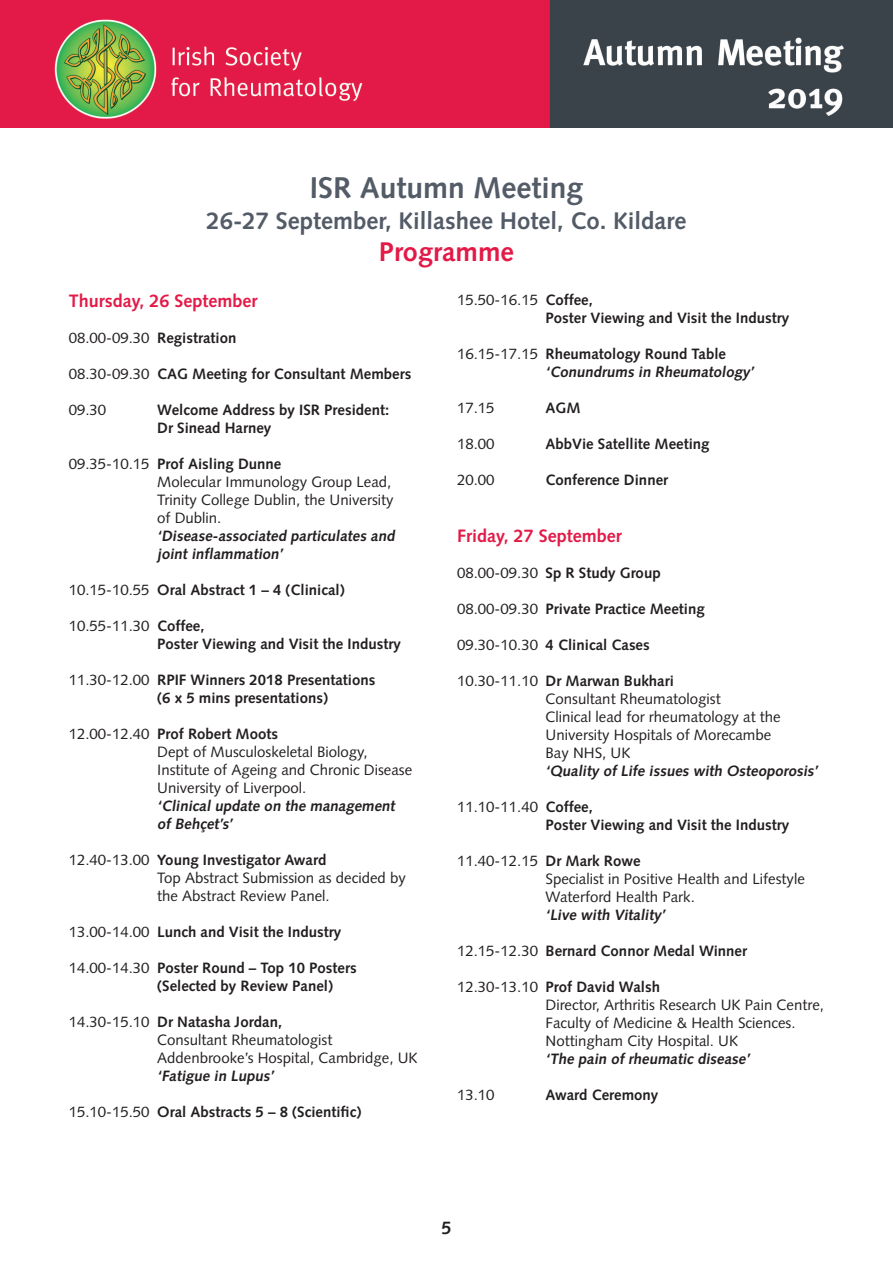
<style>
.page{position:relative;width:893px;height:1263px;background:#fff}
.page>*{position:absolute;margin:0;border:0;box-sizing:border-box;transform-origin:0 0}
.t1{font:700 30px "Syntax";color:#535b67}
.t2{font:700 27px "Syntax";color:#e31a47}
.t3{font:700 24px "Syntax";color:#535b67}
.t4{font:700 18px "Syntax";color:#e31a47}
.t5{font:700 18px "Syntax";color:#231f20}
.t6{font:700 15px "Syntax";color:#231f20}
.t7{font:15px "Syntax";color:#231f20}
.s1{font-weight:400}
.s2{font-weight:700}
</style>
<div class="page">
<img style="left:0;top:0;width:893px;height:128px">
<p class="t1" style="left:310px;top:170px;width:275px">ISR Autumn Meeting</p>
<p class="t3" style="left:206px;top:207px;width:482px">26-27 September, Killashee Hotel, Co. Kildare</p>
<p class="t2" style="left:379px;top:236px;width:136px">Programme</p>
<p class="t4" style="left:69px;top:291px;width:190px">Thursday, 26 September</p>
<p class="t6" style="left:69px;top:329px;width:169px"><span class="s1">08.00-09.30</span> Registration</p>
<p class="t6" style="left:69px;top:365px;width:344px"><span class="s1">08.30-09.30</span> CAG Meeting for Consultant Members</p>
<p class="t7" style="left:69px;top:401px;width:39px">09.30</p>
<p class="t6" style="left:157px;top:401px;width:233px">Welcome Address by ISR President:</p>
<p class="t6" style="left:157px;top:419px;width:116px">Dr Sinead Harney</p>
<p class="t6" style="left:69px;top:455px;width:214px"><span class="s1">09.35-10.15</span> Prof Aisling Dunne</p>
<p class="t7" style="left:157px;top:473px;width:236px">Molecular Immunology Group Lead,</p>
<p class="t7" style="left:157px;top:491px;width:238px">Trinity College Dublin, the University</p>
<p class="t7" style="left:157px;top:509px;width:66px">of Dublin.</p>
<p class="t6" style="left:157px;top:527px;width:241px">‘Disease-associated particulates and</p>
<p class="t6" style="left:157px;top:545px;width:130px">joint inflammation’</p>
<p class="t6" style="left:69px;top:581px;width:277px"><span class="s1">10.15-10.55</span> Oral Abstract 1 – 4 (Clinical)</p>
<p class="t7" style="left:69px;top:617px;width:137px">10.55-11.30 <span class="s2">Coffee,</span></p>
<p class="t6" style="left:157px;top:635px;width:245px">Poster Viewing and Visit the Industry</p>
<p class="t6" style="left:69px;top:671px;width:308px"><span class="s1">11.30-12.00</span> RPIF Winners 2018 Presentations</p>
<p class="t6" style="left:157px;top:689px;width:172px">(6 x 5 mins presentations)</p>
<p class="t6" style="left:69px;top:725px;width:211px"><span class="s1">12.00-12.40</span> Prof Robert Moots</p>
<p class="t7" style="left:157px;top:743px;width:212px">Dept of Musculoskeletal Biology,</p>
<p class="t7" style="left:157px;top:761px;width:256px">Institute of Ageing and Chronic Disease</p>
<p class="t7" style="left:157px;top:779px;width:151px">University of Liverpool.</p>
<p class="t6" style="left:157px;top:797px;width:242px">‘Clinical update on the management</p>
<p class="t6" style="left:157px;top:815px;width:79px">of Behçet’s’</p>
<p class="t6" style="left:69px;top:851px;width:259px"><span class="s1">12.40-13.00</span> Young Investigator Award</p>
<p class="t7" style="left:157px;top:869px;width:250px">Top Abstract Submission as decided by</p>
<p class="t7" style="left:157px;top:887px;width:174px">the Abstract Review Panel.</p>
<p class="t6" style="left:69px;top:923px;width:274px"><span class="s1">13.00-14.00</span> Lunch and Visit the Industry</p>
<p class="t6" style="left:69px;top:959px;width:289px"><span class="s1">14.00-14.30</span> Poster Round – Top 10 Posters</p>
<p class="t6" style="left:157px;top:977px;width:177px">(Selected by Review Panel)</p>
<p class="t6" style="left:69px;top:1013px;width:215px"><span class="s1">14.30-15.10</span> Dr Natasha Jordan,</p>
<p class="t7" style="left:157px;top:1031px;width:177px">Consultant Rheumatologist</p>
<p class="t7" style="left:157px;top:1049px;width:262px">Addenbrooke’s Hospital, Cambridge, UK</p>
<p class="t6" style="left:157px;top:1067px;width:121px">‘Fatigue in Lupus’</p>
<p class="t6" style="left:69px;top:1103px;width:294px"><span class="s1">15.10-15.50</span> Oral Abstracts 5 – 8 (Scientific)</p>
<p class="t7" style="left:457px;top:291px;width:137px">15.50-16.15 <span class="s2">Coffee,</span></p>
<p class="t6" style="left:546px;top:309px;width:245px">Poster Viewing and Visit the Industry</p>
<p class="t6" style="left:457px;top:345px;width:270px"><span class="s1">16.15-17.15</span> Rheumatology Round Table</p>
<p class="t6" style="left:546px;top:363px;width:212px">‘Conundrums in Rheumatology’</p>
<p class="t7" style="left:457px;top:399px;width:39px">17.15</p>
<p class="t6" style="left:546px;top:399px;width:36px">AGM</p>
<p class="t7" style="left:457px;top:435px;width:39px">18.00</p>
<p class="t6" style="left:546px;top:435px;width:165px">AbbVie Satellite Meeting</p>
<p class="t7" style="left:457px;top:471px;width:39px">20.00</p>
<p class="t6" style="left:546px;top:471px;width:124px">Conference Dinner</p>
<p class="t4" style="left:457px;top:526px;width:166px">Friday, 27 September</p>
<p class="t6" style="left:457px;top:564px;width:205px"><span class="s1">08.00-09.30</span> Sp R Study Group</p>
<p class="t6" style="left:457px;top:600px;width:249px"><span class="s1">08.00-09.30</span> Private Practice Meeting</p>
<p class="t6" style="left:457px;top:636px;width:194px"><span class="s1">09.30-10.30</span> 4 Clinical Cases</p>
<p class="t6" style="left:457px;top:672px;width:218px"><span class="s1">10.30-11.10</span> Dr Marwan Bukhari</p>
<p class="t7" style="left:546px;top:690px;width:177px">Consultant Rheumatologist</p>
<p class="t7" style="left:546px;top:708px;width:237px">Clinical lead for rheumatology at the</p>
<p class="t7" style="left:546px;top:726px;width:227px">University Hospitals of Morecambe</p>
<p class="t7" style="left:546px;top:744px;width:87px">Bay NHS, UK</p>
<p class="t6" style="left:546px;top:762px;width:276px">‘Quality of Life issues with Osteoporosis’</p>
<p class="t7" style="left:457px;top:798px;width:137px">11.10-11.40 <span class="s2">Coffee,</span></p>
<p class="t6" style="left:546px;top:816px;width:245px">Poster Viewing and Visit the Industry</p>
<p class="t7" style="left:457px;top:852px;width:185px">11.40-12.15 <span class="s2">Dr Mark Rowe</span></p>
<p class="t7" style="left:546px;top:870px;width:261px">Specialist in Positive Health and Lifestyle</p>
<p class="t7" style="left:546px;top:888px;width:151px">Waterford Health Park.</p>
<p class="t6" style="left:546px;top:906px;width:124px">‘Live with Vitality’</p>
<p class="t6" style="left:457px;top:942px;width:291px"><span class="s1">12.15-12.30</span> Bernard Connor Medal Winner</p>
<p class="t6" style="left:457px;top:978px;width:204px"><span class="s1">12.30-13.10</span> Prof David Walsh</p>
<p class="t7" style="left:546px;top:996px;width:280px">Director, Arthritis Research UK Pain Centre,</p>
<p class="t7" style="left:546px;top:1014px;width:251px">Faculty of Medicine &amp; Health Sciences.</p>
<p class="t7" style="left:546px;top:1032px;width:194px">Nottingham City Hospital. UK</p>
<p class="t6" style="left:546px;top:1050px;width:208px">‘The pain of rheumatic disease’</p>
<p class="t7" style="left:457px;top:1086px;width:39px">13.10</p>
<p class="t6" style="left:546px;top:1086px;width:114px">Award Ceremony</p>
<p class="t5" style="left:441px;top:1217px;width:12px">5</p>
</div>
